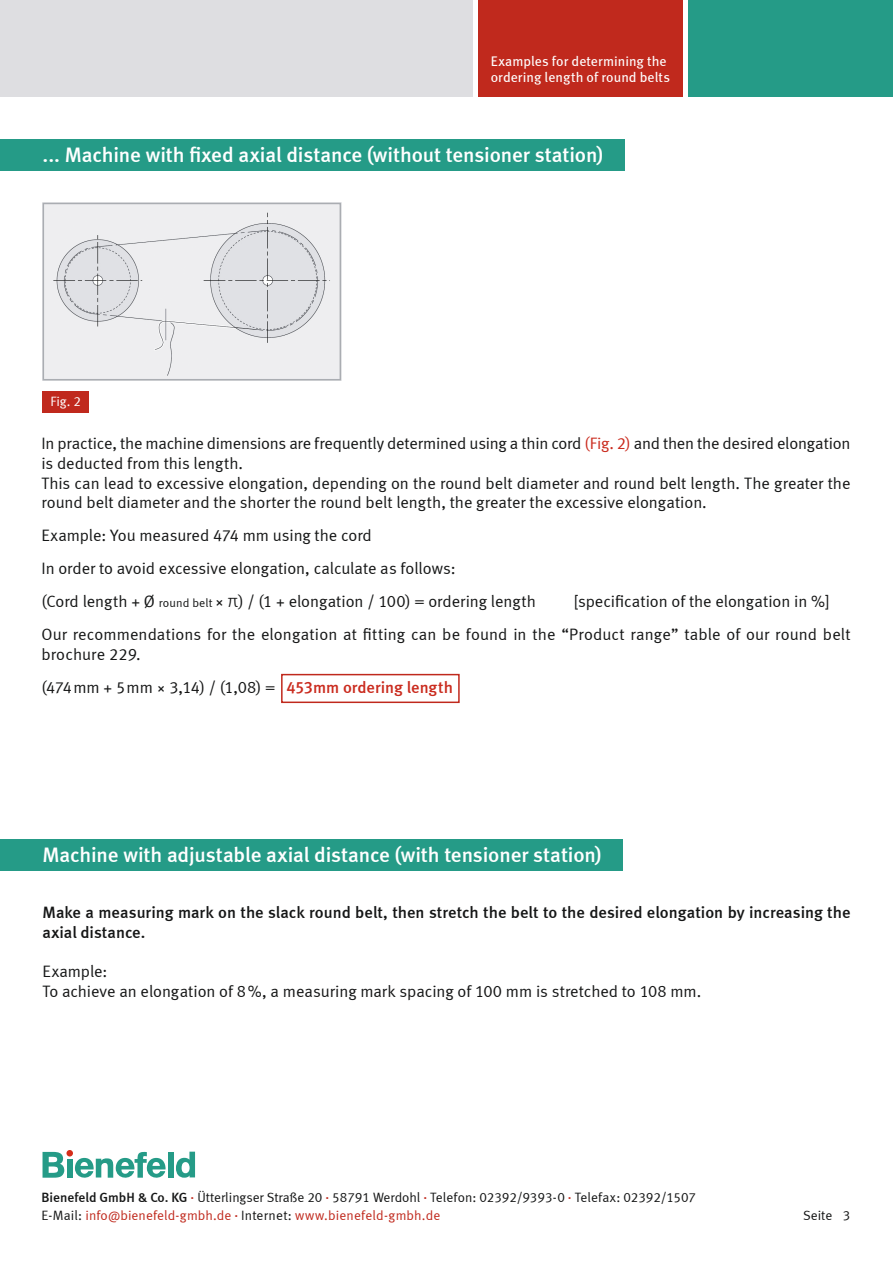
<style>
.page{position:relative;width:893px;height:1263px;background:#fff}
.page>*{position:absolute;margin:0;border:0;box-sizing:border-box;transform-origin:0 0}
.t1{font:21px "Meta Medium LF";letter-spacing:-.005em;color:#fff}
.t2{font:16.5px/19.8px "Meta Normal LF";letter-spacing:-.005em;color:#151616}
.t3{font:16.5px/19.8px "Meta Medium LF";color:#151616}
.t4{font:13.95px/16.6px "Meta Book LF";letter-spacing:.005em;color:#fff}
.t5{font:13.5px/18px "Meta Normal LF";color:#151616}
.t6{font:13.5px "Meta Normal LF";color:#fff}
.s1{color:#ca2b1e}
.s2{font-size:12px}
.s3{font-family:"Calibri";font-weight:300;font-size:19.5px}
.s4{font-family:"Meta Medium LF";color:#ca2b1e}
.s5{font-family:"Meta Medium LF"}
.s6{color:#c0291d}
</style>
<div class="page">
<svg style="left:43px;top:1152px;width:21px;height:26px"></svg>
<div style="left:67px;top:1159px;width:5px;height:19px;background:#259b87"></div>
<div style="left:168px;top:1152px;width:5px;height:26px;background:#259b87"></div>
<svg style="left:176px;top:1152px;width:19px;height:26px"></svg>
<svg style="left:75px;top:1151px;width:91px;height:27px"></svg>
<div style="left:66px;top:1150px;width:7px;height:6px;background:#d52d19;border-radius:50%"></div>
<div style="left:478px;top:0;width:205px;height:97px;background:#c0291d"></div>
<div style="left:688px;top:0;width:205px;height:97px;background:#259b87"></div>
<div style="left:0;top:0;width:473px;height:97px;background:#dedee1"></div>
<img style="left:46px;top:206px;width:292px;height:171px">
<div style="left:43px;top:203px;width:298px;height:177px;border:2px solid #aaadb2"></div>
<div style="left:281px;top:674px;width:179px;height:29px;border:2px solid #c0291d"></div>
<div style="left:43px;top:391px;width:46px;height:21px;background:#c0291d"></div>
<div style="left:0;top:839px;width:623px;height:32px;background:#259b87"></div>
<div style="left:0;top:139px;width:624px;height:32px;background:#259b87"></div>
<p class="t4" style="left:491px;top:52px;width:181px">Examples for determining the ordering length of round belts</p>
<p class="t1" style="left:43px;top:143px;width:562px">... Machine with fixed axial distance (without tensioner station)</p>
<p class="t6" style="left:51px;top:394px;width:32px">Fig. 2</p>
<p class="t2" style="left:41px;top:433px;width:810px">In practice, the machine dimensions are frequently determined using a thin cord <span class="s1">(Fig. 2)</span> and then the desired elongation is deducted from this length.<br>This can lead to excessive elongation, depending on the round belt diameter and round belt length. The greater the round belt diameter and the shorter the round belt length, the greater the excessive elongation.</p>
<p class="t2" style="left:41px;top:519px;width:496px;line-height:33px">Example: You measured 474 mm using the cord<br>In order to avoid excessive elongation, calculate as follows:<br>(Cord length + Ø <span class="s2">round belt</span> × <span class="s3">π</span>) / (1 + elongation / 100) = ordering length</p>
<p class="t2" style="left:41px;top:585px;width:810px;line-height:33px;text-indent:532px">[specification of the elongation in %]<br>Our recommendations for the elongation at fitting can be found in the “Product range” table of our round belt</p>
<p class="t2" style="left:41px;top:638px;width:413px;line-height:33px">brochure 229.<br>(474mm + 5mm × 3,14) / (1,08) = <span class="s4">453mm ordering length</span></p>
<p class="t1" style="left:43px;top:843px;width:561px">Machine with adjustable axial distance (with tensioner station)</p>
<p class="t3" style="left:43px;top:902px;width:809px">Make a measuring mark on the slack round belt, then stretch the belt to the desired elongation by increasing the axial distance.</p>
<p class="t2" style="left:43px;top:961px;width:660px">Example:<br>To achieve an elongation of 8%, a measuring mark spacing of 100 mm is stretched to 108 mm.</p>
<p class="t5" style="left:41px;top:1188px;width:656px"><span class="s5">Bienefeld GmbH &amp; Co. KG</span> <sup>.</sup> Ütterlingser Straße 20 <sup>.</sup> 58791 Werdohl <sup>.</sup> Telefon: 02392/9393-0 <sup>.</sup> Telefax: 02392/1507<br>E-Mail: <span class="s6">info@bienefeld-gmbh.de</span> <sup>.</sup> Internet: <span class="s6">www.bienefeld-gmbh.de</span></p>
<p class="t5" style="left:803px;top:1206px;width:49px">Seite 3</p>
</div>
